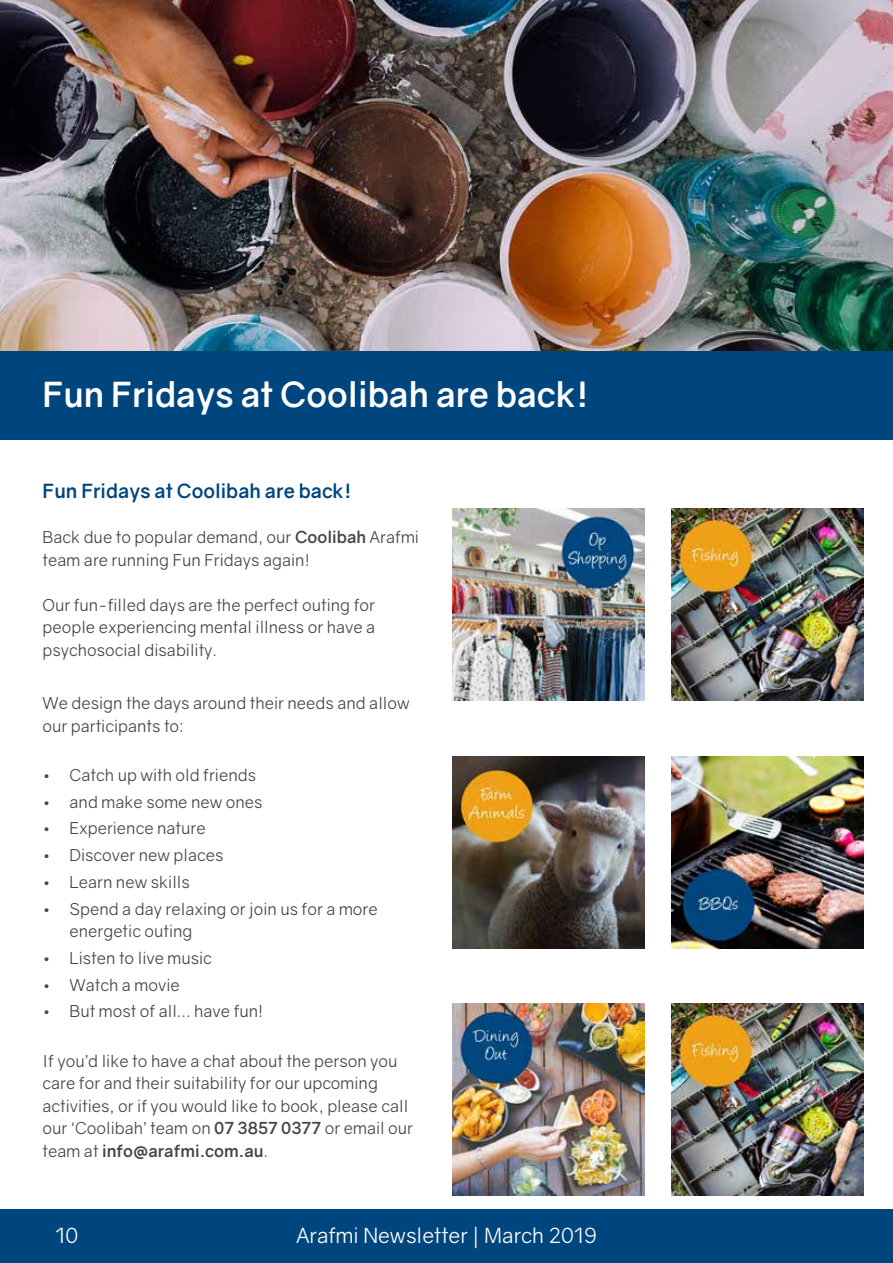
<style>
.page{position:relative;width:893px;height:1263px;background:#fff}
.page>*{position:absolute;margin:0;border:0;box-sizing:border-box;transform-origin:0 0}
.t1{font:700 34.5px "Gravity";color:#fff}
.t2{font:21px "Gravity";color:#fff}
.t3{font:700 19.5px "Gravity";color:#00467e}
.t4{font:16.5px/22.5px "Gravity";color:#464547}
.s1{font-weight:700}
</style>
<div class="page">
<div style="left:0;top:1209px;width:893px;height:54px;background:#00467e"></div>
<div style="left:0;top:351px;width:893px;height:89px;background:#00467e"></div>
<img style="left:0;top:0;width:892px;height:351px">
<img style="left:671px;top:509px;width:192px;height:191px">
<img style="left:671px;top:756px;width:192px;height:192px">
<img style="left:453px;top:509px;width:192px;height:191px">
<img style="left:671px;top:1004px;width:192px;height:192px">
<img style="left:453px;top:756px;width:192px;height:192px">
<img style="left:453px;top:1004px;width:192px;height:192px">
<hr style="left:892px;top:0;width:1px;height:351px;background:#00467e">
<h1 class="t1" style="left:43px;top:372px;width:548px">Fun Fridays at Coolibah are back!</h1>
<p class="t3" style="left:43px;top:479px;width:310px">Fun Fridays at Coolibah are back!</p>
<p class="t4" style="left:43px;top:526px;width:378px">Back due to popular demand, our <span class="s1">Coolibah</span> Arafmi team are running Fun Fridays again!</p>
<p class="t4" style="left:43px;top:593px;width:334px;text-align:justify">Our fun-filled days are the perfect outing for people experiencing mental illness or have a psychosocial disability.</p>
<p class="t4" style="left:43px;top:692px;width:369px">We design the days around their needs and allow our participants to:</p>
<p class="t4" style="left:43px;top:764px;width:215px">• Catch up with old friends</p>
<p class="t4" style="left:43px;top:790px;width:222px">• and make some new ones</p>
<p class="t4" style="left:43px;top:817px;width:165px">• Experience nature</p>
<p class="t4" style="left:43px;top:844px;width:182px">• Discover new places</p>
<p class="t4" style="left:43px;top:871px;width:149px">• Learn new skills</p>
<p class="t4" style="left:70px;top:897px;width:310px;text-indent:-27px">• Spend a day relaxing or join us for a more energetic outing</p>
<p class="t4" style="left:43px;top:947px;width:171px">• Listen to live music</p>
<p class="t4" style="left:43px;top:973px;width:139px">• Watch a movie</p>
<p class="t4" style="left:43px;top:1000px;width:222px">• But most of all... have fun!</p>
<p class="t4" style="left:43px;top:1049px;width:372px">If you’d like to have a chat about the person you care for and their suitability for our upcoming activities, or if you would like to book, please call our ‘Coolibah’ team on <span class="s1">07 3857 0377</span> or email our team at <span class="s1">info@arafmi.com.au</span>.</p>
<p class="t2" style="left:55px;top:1222px;width:25px">10</p>
<p class="t2" style="left:296px;top:1222px;width:302px">Arafmi Newsletter | March 2019</p>
</div>
